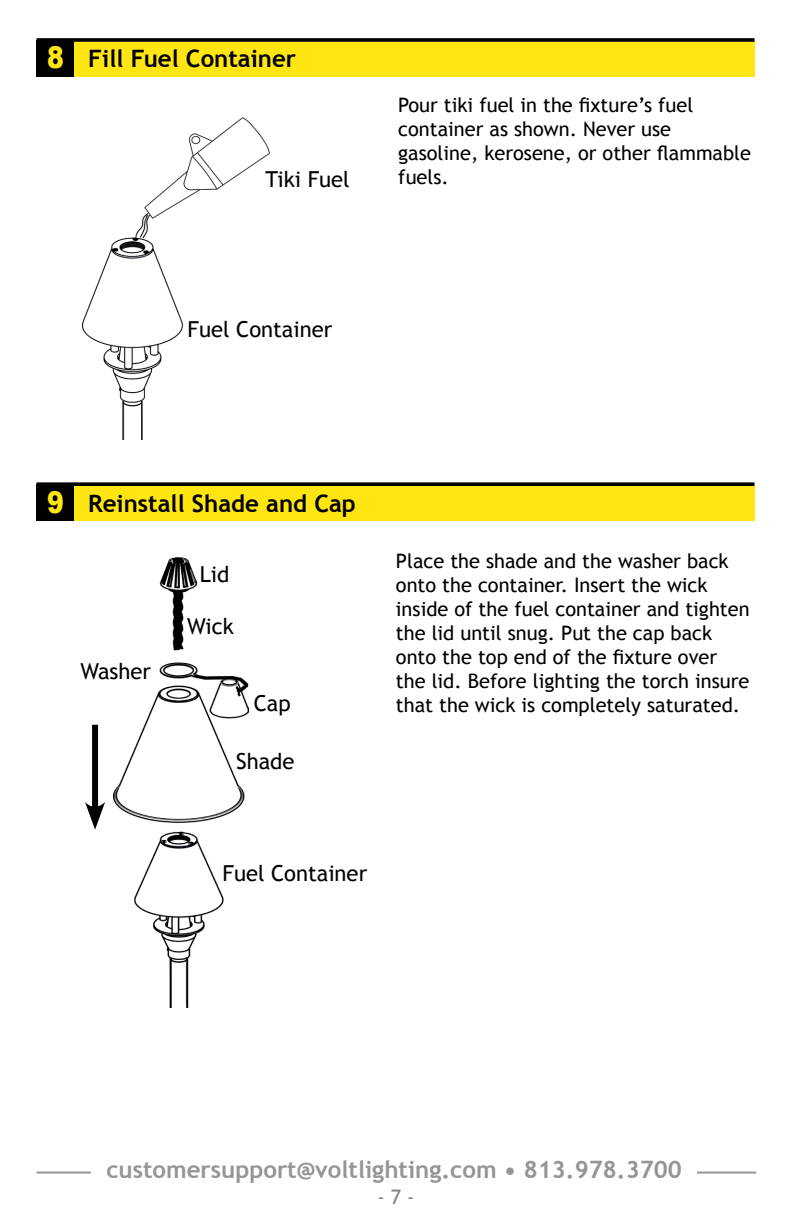
<style>
.page{position:relative;width:792px;height:1224px;background:#fff}
.page>*{position:absolute;margin:0;border:0;box-sizing:border-box;transform-origin:0 0}
.t1{font:700 24px "Trebuchet MS";color:#939598}
.t2{font:700 24px "Trebuchet MS";color:#000}
.t3{font:22px "Trebuchet MS";color:#000}
.t4{font:20px/24px "Trebuchet MS";color:#000}
.t5{font:20px "Trebuchet MS";color:#808184}
.s1{font-family:"Arial";font-weight:900;font-size:30px;color:#ffe512}
</style>
<div class="page">
<div style="left:43px;top:484px;width:711px;height:37px;background:#ffe512"></div>
<div style="left:36px;top:484px;width:38px;height:37px;background:#000"></div>
<div style="left:36px;top:482px;width:718px;height:4px;border:2px solid #000"></div>
<img style="left:114px;top:557px;width:135px;height:451px">
<div style="left:187px;top:611px;width:52px;height:29px;background:#fff"></div>
<div style="left:81px;top:658px;width:78px;height:27px;background:#fff"></div>
<div style="left:236px;top:750px;width:59px;height:22px;background:#fff"></div>
<div style="left:222px;top:863px;width:145px;height:20px;background:#fff"></div>
<div style="left:200px;top:562px;width:90px;height:24px;background:#fff"></div>
<hr style="left:37px;top:1172px;width:719px;height:2px;background:#939598">
<div style="left:91px;top:1161px;width:606px;height:50px;background:#fff"></div>
<div style="left:43px;top:40px;width:712px;height:37px;background:#ffe512"></div>
<div style="left:37px;top:40px;width:37px;height:37px;background:#000"></div>
<div style="left:37px;top:38px;width:718px;height:4px;border:2px solid #000"></div>
<img style="left:82px;top:117px;width:188px;height:322px">
<div style="left:188px;top:316px;width:156px;height:25px;background:#fff"></div>
<div style="left:266px;top:164px;width:84px;height:30px;background:#fff"></div>
<div style="left:92px;top:725px;width:6px;height:88px;background:#000"></div>
<svg style="left:85px;top:802px;width:20px;height:28px"></svg>
<p class="t2" style="left:47px;top:44px;width:250px"><span class="s1">8</span> Fill Fuel Container</p>
<p class="t3" style="left:266px;top:166px;width:86px">Tiki Fuel</p>
<p class="t4" style="left:398px;top:93px;width:354px">Pour tiki fuel in the fixture’s fuel container as shown. Never use gasoline, kerosene, or other flammable fuels.</p>
<p class="t3" style="left:188px;top:316px;width:146px">Fuel Container</p>
<p class="t2" style="left:47px;top:488px;width:310px"><span class="s1">9</span> Reinstall Shade and Cap</p>
<p class="t3" style="left:200px;top:561px;width:31px">Lid</p>
<p class="t3" style="left:81px;top:658px;width:72px">Washer</p>
<p class="t3" style="left:187px;top:613px;width:48px">Wick</p>
<p class="t4" style="left:396px;top:549px;width:355px">Place the shade and the washer back onto the container. Insert the wick inside of the fuel container and tighten the lid until snug. Put the cap back onto the top end of the fixture over the lid. Before lighting the torch insure</p>
<p class="t3" style="left:254px;top:690px;width:38px">Cap</p>
<p class="t4" style="left:396px;top:693px;width:346px">that the wick is completely saturated.</p>
<p class="t3" style="left:236px;top:749px;width:60px">Shade</p>
<p class="t3" style="left:222px;top:860px;width:146px">Fuel Container</p>
<p class="t1" style="left:106px;top:1155px;width:577px">customersupport@voltlighting.com • 813.978.3700</p>
<p class="t5" style="left:377px;top:1185px;width:39px">- 7 -</p>
</div>
